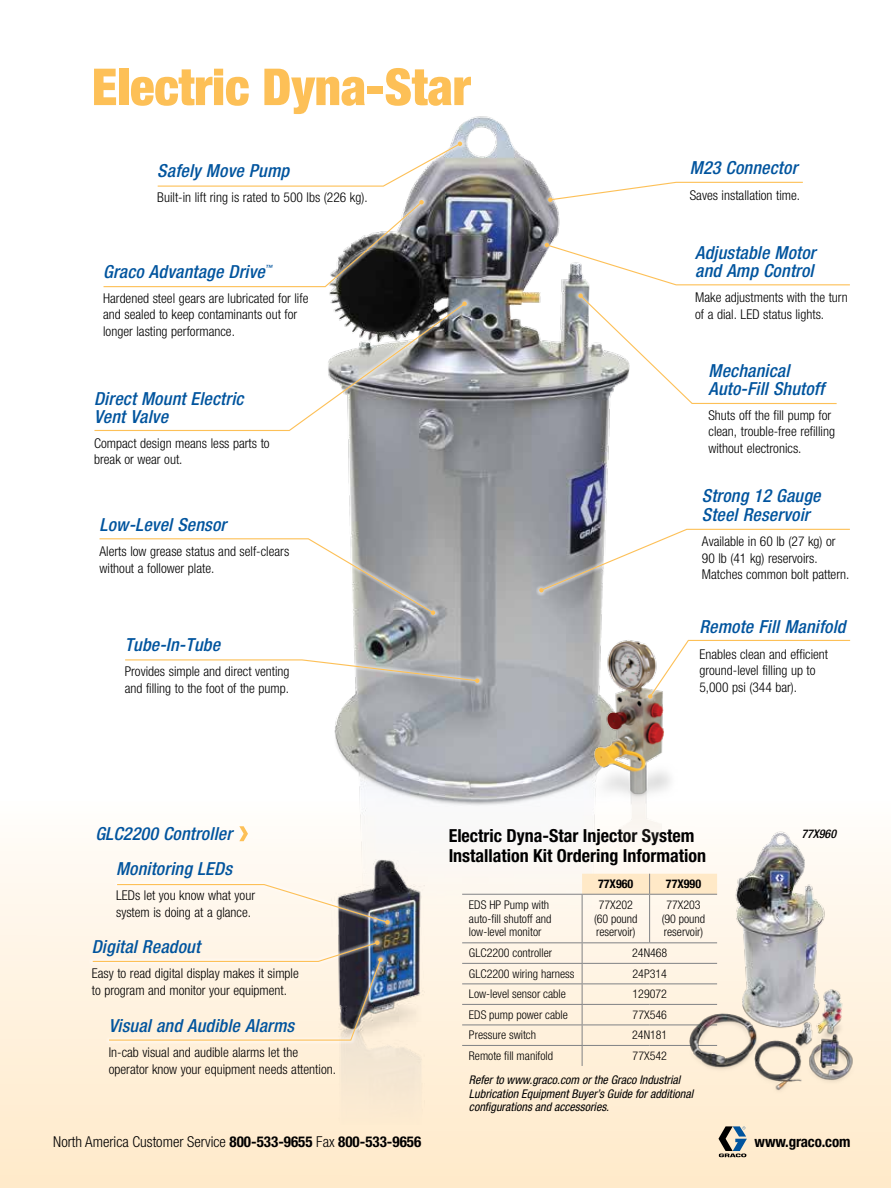
<style>
.page{position:relative;width:891px;height:1188px;background:#fff}
.page>*{position:absolute;margin:0;border:0;box-sizing:border-box;transform-origin:0 0}
.t1{font:900 condensed 51px "Helvetica Neue LT Std";letter-spacing:-.005em;color:#fdc057}
.t2{font:italic 500 condensed 18px/18px "Helvetica Neue LT Std";letter-spacing:.01em;color:#00549e}
.t3{font:700 condensed 18px/19.5px "Helvetica Neue LT Std";color:#000}
.t4{font:300 condensed 15px "Helvetica Neue LT Std";color:#000}
.t5{font:700 condensed 15px "Helvetica Neue LT Std";letter-spacing:-.01em;color:#000}
.t6{font:300 condensed 13.5px/16.5px "Helvetica Neue LT Std";color:#000}
.t7{font:300 condensed 12px/13.5px "Helvetica Neue LT Std";color:#000;text-align:center}
.t8{font:italic condensed 12px/13.5px "Helvetica Neue LT Std";color:#000}
.t9{font:700 condensed 12px "Helvetica Neue LT Std";color:#000}
.t10{font:italic 500 condensed 12px "Helvetica Neue LT Std";color:#000}
.t11{font:italic 500 condensed 7.2px "Helvetica Neue LT Std";color:#00549e}
.s1{font-weight:700}
</style>
<div class="page">
<div style="left:0;top:802px;width:891px;height:386px;background:linear-gradient(to bottom,#fffdfa,#ffe9c8)"></div>
<svg style="left:718px;top:1126px;width:29px;height:31px"></svg>
<img style="left:273px;top:116px;width:410px;height:837px">
<hr style="left:462px;top:942px;width:120px;height:1px;background:#808285">
<hr style="left:582px;top:942px;width:68px;height:1px;background:#808285">
<hr style="left:650px;top:942px;width:67px;height:1px;background:#808285">
<hr style="left:462px;top:963px;width:120px;height:1px;background:#808285">
<hr style="left:582px;top:963px;width:68px;height:1px;background:#808285">
<hr style="left:650px;top:963px;width:67px;height:1px;background:#808285">
<hr style="left:462px;top:984px;width:120px;height:1px;background:#808285">
<hr style="left:582px;top:984px;width:68px;height:1px;background:#808285">
<hr style="left:650px;top:984px;width:67px;height:1px;background:#808285">
<hr style="left:462px;top:1004px;width:120px;height:1px;background:#808285">
<hr style="left:582px;top:1004px;width:68px;height:1px;background:#808285">
<hr style="left:650px;top:1004px;width:67px;height:1px;background:#808285">
<hr style="left:462px;top:1025px;width:120px;height:1px;background:#808285">
<hr style="left:582px;top:1025px;width:68px;height:1px;background:#808285">
<hr style="left:650px;top:1025px;width:67px;height:1px;background:#808285">
<hr style="left:462px;top:1045px;width:120px;height:1px;background:#808285">
<hr style="left:582px;top:1045px;width:68px;height:1px;background:#808285">
<hr style="left:650px;top:1045px;width:67px;height:1px;background:#808285">
<svg style="left:582px;top:874px;width:93px;height:20px;background:#fbe6c5"></svg>
<hr style="left:582px;top:895px;width:1px;height:47px;background:#808285">
<hr style="left:649px;top:895px;width:1px;height:47px;background:#808285">
<svg style="left:582px;top:943px;width:1px;height:123px"></svg>
<hr style="left:462px;top:894px;width:120px;height:1px;background:#808285">
<hr style="left:582px;top:894px;width:68px;height:1px;background:#808285">
<hr style="left:650px;top:894px;width:67px;height:1px;background:#808285">
<img style="left:323px;top:860px;width:112px;height:264px">
<svg style="left:114px;top:881px;width:279px;height:47px;fill:#fff6ea"></svg>
<svg style="left:116px;top:883px;width:274px;height:41px;background:#e3dbd1"></svg>
<svg style="left:89px;top:937px;width:294px;height:28px"></svg>
<svg style="left:106px;top:954px;width:281px;height:90px"></svg>
<svg style="left:92px;top:940px;width:291px;height:101px;background:#e8ddce"></svg>
<img style="left:675px;top:824px;width:196px;height:285px">
<svg style="left:239px;top:826px;width:9px;height:15px"></svg>
<svg style="left:273px;top:656px;width:210px;height:30px"></svg>
<svg style="left:125px;top:659px;width:355px;height:24px"></svg>
<svg style="left:273px;top:535px;width:166px;height:83px"></svg>
<svg style="left:99px;top:538px;width:336px;height:77px"></svg>
<svg style="left:273px;top:298px;width:197px;height:136px"></svg>
<svg style="left:94px;top:302px;width:372px;height:130px"></svg>
<svg style="left:462px;top:302px;width:5px;height:4px"></svg>
<svg style="left:273px;top:197px;width:154px;height:93px"></svg>
<svg style="left:103px;top:200px;width:321px;height:88px"></svg>
<svg style="left:273px;top:138px;width:193px;height:52px"></svg>
<svg style="left:157px;top:142px;width:305px;height:45px"></svg>
<div style="left:545px;top:178px;width:261px;height:27px;background:#fff"></div>
<svg style="left:548px;top:181px;width:255px;height:21px"></svg>
<div style="left:541px;top:239px;width:312px;height:50px;background:#fff"></div>
<svg style="left:545px;top:243px;width:305px;height:43px"></svg>
<svg style="left:575px;top:290px;width:108px;height:117px"></svg>
<svg style="left:578px;top:293px;width:259px;height:112px"></svg>
<svg style="left:536px;top:526px;width:147px;height:70px"></svg>
<svg style="left:539px;top:528px;width:311px;height:64px"></svg>
<img style="left:576px;top:632px;width:102px;height:215px">
<svg style="left:644px;top:637px;width:39px;height:65px"></svg>
<svg style="left:648px;top:639px;width:203px;height:60px"></svg>
<h1 class="t1" style="left:92px;top:56px;width:380px">Electric Dyna-Star</h1>
<h2 class="t2" style="left:157px;top:162px;width:133px">Safely Move Pump</h2>
<p class="t6" style="left:157px;top:189px;width:212px">Built-in lift ring is rated to 500 lbs (226 kg).</p>
<h2 class="t2" style="left:103px;top:262px;width:163px">Graco Advantage Drive</h2>
<p class="t11" style="left:265px;top:263px;width:9px">™</p>
<p class="t6" style="left:103px;top:290px;width:207px">Hardened steel gears are lubricated for life and sealed to keep contaminants out for longer lasting performance.</p>
<h2 class="t2" style="left:94px;top:390px;width:151px">Direct Mount Electric<br>Vent Valve</h2>
<p class="t6" style="left:94px;top:435px;width:177px">Compact design means less parts to break or wear out.</p>
<h2 class="t2" style="left:100px;top:516px;width:128px">Low-Level Sensor</h2>
<p class="t6" style="left:100px;top:543px;width:191px">Alerts low grease status and self-clears without a follower plate.</p>
<h2 class="t2" style="left:125px;top:636px;width:97px">Tube-In-Tube</h2>
<p class="t6" style="left:125px;top:663px;width:166px">Provides simple and direct venting and filling to the foot of the pump.</p>
<h2 class="t2" style="left:690px;top:159px;width:109px">M23 Connector</h2>
<p class="t6" style="left:690px;top:187px;width:112px">Saves installation time.</p>
<h2 class="t2" style="left:695px;top:244px;width:122px">Adjustable Motor and Amp Control</h2>
<p class="t6" style="left:695px;top:289px;width:154px">Make adjustments with the turn of a dial. LED status lights.</p>
<h2 class="t2" style="left:709px;top:361px;width:117px">Mechanical<br>Auto-Fill Shutoff</h2>
<p class="t6" style="left:709px;top:407px;width:128px">Shuts off the fill pump for clean, trouble-free refilling without electronics.</p>
<h2 class="t2" style="left:702px;top:486px;width:120px;line-height:19.5px">Strong 12 Gauge<br>Steel Reservoir</h2>
<p class="t6" style="left:702px;top:533px;width:149px">Available in 60 lb (27 kg) or<br>90 lb (41 kg) reservoirs.<br>Matches common bolt pattern.</p>
<h2 class="t2" style="left:699px;top:618px;width:148px">Remote Fill Manifold</h2>
<p class="t6" style="left:699px;top:646px;width:130px">Enables clean and efficient ground-level filling up to<br>5,000 psi (344 bar).</p>
<h2 class="t2" style="left:95px;top:825px;width:138px">GLC2200 Controller</h2>
<p class="t10" style="left:801px;top:827px;width:36px">77X960</p>
<h2 class="t3" style="left:449px;top:826px;width:259px">Electric Dyna-Star Injector System<br>Installation Kit Ordering Information</h2>
<p class="t9" style="left:598px;top:877px;width:37px">77X960</p>
<p class="t9" style="left:666px;top:877px;width:37px">77X990</p>
<p class="t7" style="left:469px;top:898px;width:84px;text-align:left">EDS HP Pump with auto-fill shutoff and low-level monitor</p>
<p class="t7" style="left:594px;top:898px;width:45px">77X202 (60 pound reservoir)</p>
<p class="t7" style="left:662px;top:898px;width:45px">77X203 (90 pound reservoir)</p>
<p class="t7" style="left:469px;top:946px;width:85px">GLC2200 controller</p>
<p class="t7" style="left:632px;top:946px;width:37px">24N468</p>
<p class="t7" style="left:469px;top:967px;width:107px">GLC2200 wiring harness</p>
<p class="t7" style="left:633px;top:967px;width:36px">24P314</p>
<p class="t7" style="left:469px;top:987px;width:99px">Low-level sensor cable</p>
<p class="t7" style="left:633px;top:987px;width:36px">129072</p>
<p class="t7" style="left:469px;top:1008px;width:101px">EDS pump power cable</p>
<p class="t7" style="left:633px;top:1008px;width:36px">77X546</p>
<p class="t7" style="left:469px;top:1028px;width:69px">Pressure switch</p>
<p class="t7" style="left:632px;top:1028px;width:37px">24N181</p>
<p class="t7" style="left:469px;top:1049px;width:86px">Remote fill manifold</p>
<p class="t7" style="left:633px;top:1049px;width:36px">77X542</p>
<p class="t8" style="left:469px;top:1073px;width:226px">Refer to www.graco.com or the Graco Industrial<br>Lubrication Equipment Buyer’s Guide for additional configurations and accessories.</p>
<h2 class="t2" style="left:116px;top:860px;width:117px">Monitoring LEDs</h2>
<p class="t6" style="left:116px;top:887px;width:141px">LEDs let you know what your system is doing at a glance.</p>
<h2 class="t2" style="left:92px;top:938px;width:110px">Digital Readout</h2>
<p class="t6" style="left:92px;top:965px;width:209px">Easy to read digital display makes it simple to program and monitor your equipment.</p>
<h2 class="t2" style="left:109px;top:1017px;width:187px">Visual and Audible Alarms</h2>
<p class="t6" style="left:109px;top:1044px;width:229px">In-cab visual and audible alarms let the operator know your equipment needs attention.</p>
<p class="t4" style="left:53px;top:1133px;width:370px">North America Customer Service <span class="s1">800-533-9655</span> Fax <span class="s1">800-533-9656</span></p>
<p class="t5" style="left:755px;top:1133px;width:97px">www.graco.com</p>
</div>
